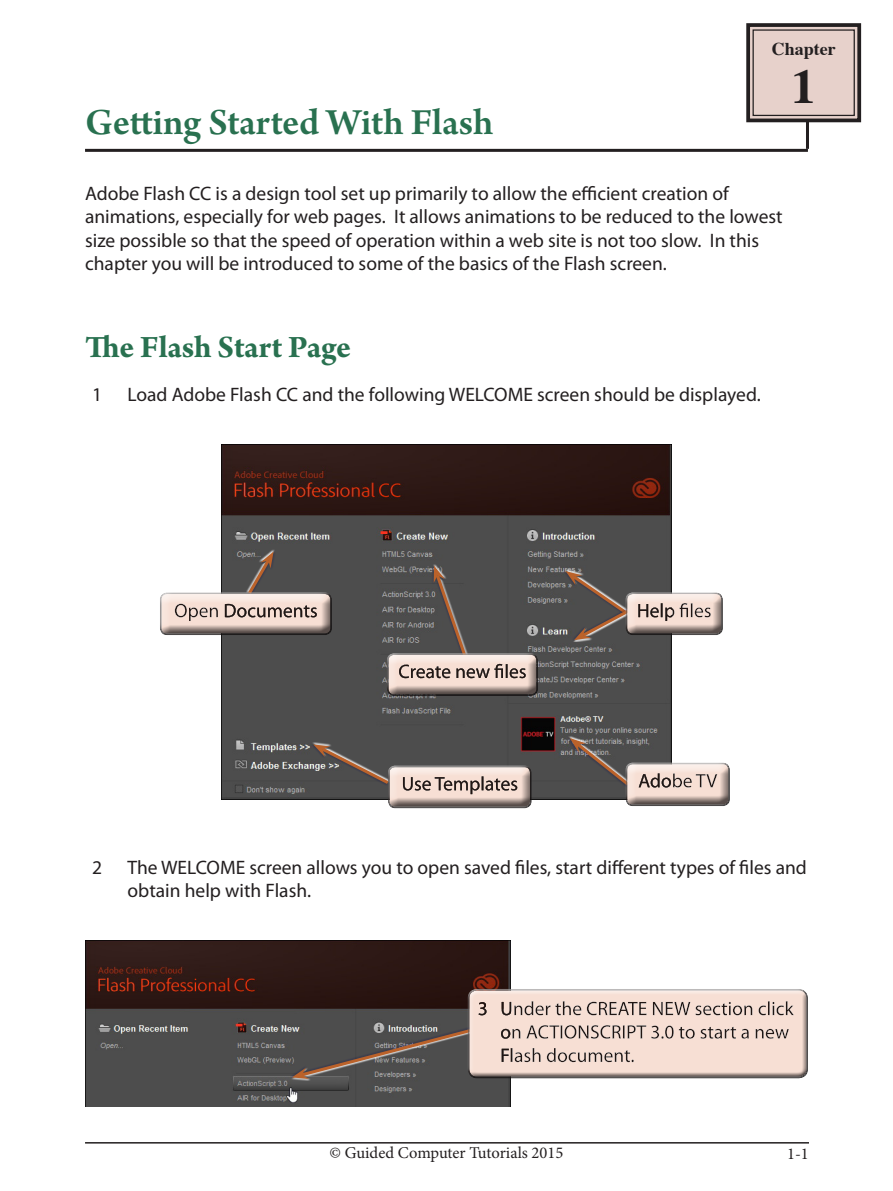
<style>
.page{position:relative;width:893px;height:1191px;background:#fff}
.page>*{position:absolute;margin:0;border:0;box-sizing:border-box;transform-origin:0 0}
.Index_section{font:700 48.3px "Times";color:#231f20}
.Chapter_Title{font:600 39px "Arno Pro";letter-spacing:-.005em;color:#297150}
.Sub-Head{font:700 33px "Arno Pro";letter-spacing:-.005em;color:#297150}
.Paragraph{font:19.5px/23.4px "Myriad Pro";color:#231f20}
.Body{font:19.5px/23.4px "Myriad Pro";color:#231f20}
.Index_section-2{font:700 18px "Times";color:#231f20}
.Body-2{font:16.5px "Minion Pro";color:#231f20}
</style>
<div class="page">
<hr style="left:85px;top:1142px;width:724px;height:1px;background:#231f20">
<hr style="left:85px;top:149px;width:723px;height:3px;background:#231f20">
<hr style="left:806px;top:121px;width:3px;height:28px;background:#231f20">
<svg style="left:746px;top:23px;width:116px;height:100px;background:#cbb8b3"></svg>
<div style="left:752px;top:29px;width:103px;height:87px;border:1px solid #231f20"></div>
<img style="left:222px;top:444px;width:449px;height:355px">
<img style="left:85px;top:940px;width:425px;height:166px">
<svg style="left:292px;top:989px;width:508px;height:90px;background:#504845"></svg>
<div style="left:467px;top:986px;width:345px;height:87px;background:#fff"></div>
<div style="left:467px;top:989px;width:348px;height:89px;background:#231f20;opacity:.75"></div>
<div style="left:568px;top:736px;width:63px;height:48px;background:#fff;opacity:.94"></div>
<div style="left:568px;top:737px;width:63px;height:50px;background:#00f;opacity:.18"></div>
<div style="left:312px;top:742px;width:78px;height:41px;background:#fff;opacity:.94"></div>
<div style="left:311px;top:743px;width:79px;height:43px;background:#00f;opacity:.18"></div>
<div style="left:246px;top:549px;width:29px;height:45px;background:#4d4d4d"></div>
<div style="left:246px;top:550px;width:30px;height:46px;background:#00f;opacity:.18"></div>
<div style="left:564px;top:569px;width:67px;height:45px;background:#fff;opacity:.94"></div>
<div style="left:563px;top:570px;width:68px;height:47px;background:#00f;opacity:.18"></div>
<div style="left:572px;top:610px;width:59px;height:32px;background:#fff;opacity:.94"></div>
<div style="left:572px;top:607px;width:59px;height:34px;background:#00f;opacity:.18"></div>
<svg style="left:387px;top:566px;width:151px;height:84px;background:#545251"></svg>
<div style="left:386px;top:650px;width:163px;height:47px;background:#231f20;opacity:.75"></div>
<svg style="left:221px;top:551px;width:111px;height:39px"></svg>
<div style="left:159px;top:590px;width:182px;height:45px;background:#231f20;opacity:.75"></div>
<svg style="left:313px;top:744px;width:219px;height:56px;background:#534f4d"></svg>
<div style="left:387px;top:763px;width:153px;height:46px;background:#231f20;opacity:.75"></div>
<svg style="left:570px;top:738px;width:102px;height:62px;background:#585350"></svg>
<div style="left:625px;top:761px;width:115px;height:46px;background:#231f20;opacity:.75"></div>
<svg style="left:566px;top:571px;width:106px;height:69px;background:#5b544f"></svg>
<div style="left:625px;top:590px;width:109px;height:46px;background:#231f20;opacity:.75"></div>
<p class="Chapter_Title" style="left:85px;top:100px;width:410px">Getting Started With Flash</p>
<p class="Index_section-2" style="left:772px;top:31px;width:65px">Chapter</p>
<p class="Index_section" style="left:792px;top:40px;width:26px">1</p>
<p class="Paragraph" style="left:85px;top:181px;width:699px">Adobe Flash CC is a design tool set up primarily to allow the efficient creation of animations, especially for web pages. It allows animations to be reduced to the lowest size possible so that the speed of operation within a web site is not too slow. In this chapter you will be introduced to some of the basics of the Flash screen.</p>
<p class="Sub-Head" style="left:85px;top:328px;width:267px">The Flash Start Page</p>
<p class="Body" style="left:92px;top:383px;width:12px">1</p>
<p class="Body" style="left:128px;top:383px;width:635px">Load Adobe Flash CC and the following WELCOME screen should be displayed.</p>
<p class="Body" style="left:92px;top:855px;width:12px">2</p>
<p class="Body" style="left:128px;top:855px;width:681px">The WELCOME screen allows you to open saved files, start different types of files and obtain help with Flash.</p>
<p class="Body-2" style="left:330px;top:1141px;width:235px">© Guided Computer Tutorials 2015</p>
<p class="Body-2" style="left:787px;top:1142px;width:23px">1-1</p>
</div>
